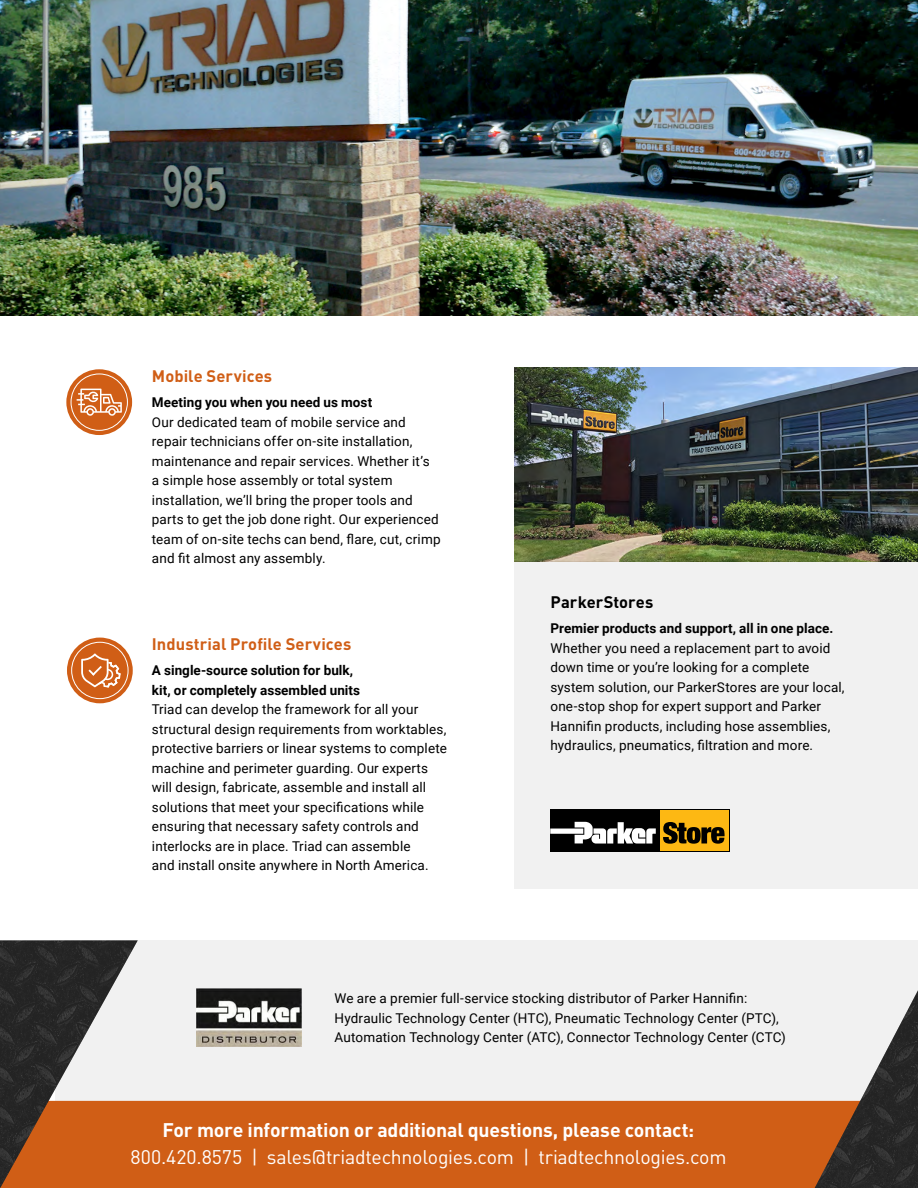
<style>
.page{position:relative;width:918px;height:1188px;background:#fff}
.page>*{position:absolute;margin:0;border:0;box-sizing:border-box;transform-origin:0 0}
.t1{font:19.5px "DINOT";letter-spacing:-.015em;color:#fff}
.t2{font:700 19.5px "DINOT";letter-spacing:-.01em;color:#fff}
.t3{font:700 16.5px "DINOT";letter-spacing:.005em;color:#d05e16}
.t4{font:700 16.5px "DINOT";letter-spacing:.005em;color:#000}
.t5{font:13.5px/19.5px "Roboto";letter-spacing:.01em;color:#000}
.t6{font:700 13.5px/19.5px "Roboto";letter-spacing:.005em;color:#000}
</style>
<div class="page">
<div style="left:514px;top:561px;width:404px;height:328px;background:#f1f1f1"></div>
<img style="left:514px;top:367px;width:404px;height:194px">
<div style="left:55px;top:940px;width:863px;height:164px;background:#f1f1f1"></div>
<div style="left:138px;top:1101px;width:677px;height:87px;background:#d05e16"></div>
<svg style="left:67px;top:638px;width:66px;height:65px;background:#d36926"></svg>
<div style="left:71px;top:642px;width:57px;height:57px;border:1px solid #fff;border-radius:50%"></div>
<svg style="left:66px;top:369px;width:66px;height:66px;background:#d46b2a"></svg>
<div style="left:71px;top:374px;width:57px;height:57px;border:1px solid #fff;border-radius:50%"></div>
<svg style="left:77px;top:389px;width:45px;height:27px"></svg>
<div style="left:550px;top:810px;width:179px;height:42px;background:#000"></div>
<div style="left:660px;top:810px;width:69px;height:41px;background:#fdb813"></div>
<svg style="left:663px;top:822px;width:62px;height:22px"></svg>
<svg style="left:550px;top:822px;width:106px;height:22px"></svg>
<img style="left:197px;top:989px;width:104px;height:58px">
<img style="left:815px;top:990px;width:103px;height:198px">
<svg style="left:81px;top:654px;width:40px;height:33px"></svg>
<img style="left:0;top:0;width:918px;height:315px">
<img style="left:0;top:940px;width:138px;height:248px">
<p class="t3" style="left:152px;top:365px;width:122px">Mobile Services</p>
<p class="t6" style="left:152px;top:392px;width:222px">Meeting you when you need us most</p>
<p class="t5" style="left:152px;top:412px;width:290px">Our dedicated team of mobile service and repair technicians offer on-site installation, maintenance and repair services. Whether it’s<br>a simple hose assembly or total system installation, we’ll bring the proper tools and parts to get the job done right. Our experienced team of on-site techs can bend, flare, cut, crimp and fit almost any assembly.</p>
<p class="t3" style="left:152px;top:633px;width:201px">Industrial Profile Services</p>
<p class="t6" style="left:152px;top:660px;width:210px">A single-source solution for bulk, kit, or completely assembled units</p>
<p class="t5" style="left:152px;top:699px;width:297px">Triad can develop the framework for all your structural design requirements from worktables, protective barriers or linear systems to complete machine and perimeter guarding. Our experts will design, fabricate, assemble and install all solutions that meet your specifications while ensuring that necessary safety controls and interlocks are in place. Triad can assemble<br>and install onsite anywhere in North America.</p>
<p class="t4" style="left:550px;top:591px;width:104px">ParkerStores</p>
<p class="t6" style="left:550px;top:618px;width:284px">Premier products and support, all in one place.</p>
<p class="t5" style="left:550px;top:638px;width:296px">Whether you need a replacement part to avoid down time or you’re looking for a complete system solution, our ParkerStores are your local, one-stop shop for expert support and Parker Hannifin products, including hose assemblies, hydraulics, pneumatics, filtration and more.</p>
<p class="t5" style="left:335px;top:988px;width:453px">We are a premier full-service stocking distributor of Parker Hannifin:<br>Hydraulic Technology Center (HTC), Pneumatic Technology Center (PTC),<br>Automation Technology Center (ATC), Connector Technology Center (CTC)</p>
<h1 class="t2" style="left:163px;top:1117px;width:533px">For more information or additional questions, please contact:</h1>
<h1 class="t1" style="left:130px;top:1143px;width:598px">800.420.8575 | sales@triadtechnologies.com | triadtechnologies.com</h1>
</div>
